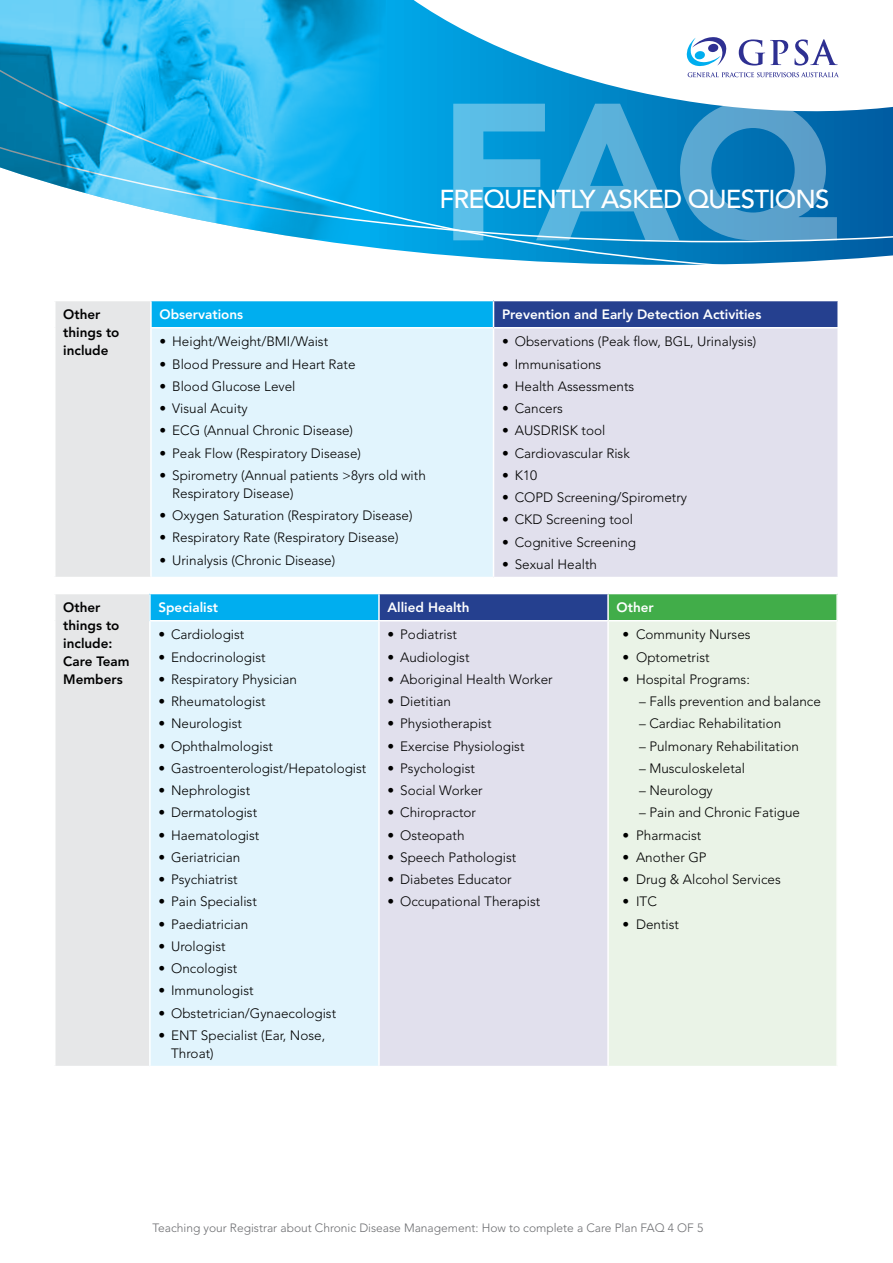
<style>
.page{position:relative;width:893px;height:1263px;background:#fff}
.page>*{position:absolute;margin:0;border:0;box-sizing:border-box;transform-origin:0 0}
.t1{font:900 192.9px "Avenir LT Std";color:#fff}
.t2{font:500 25.8px "Avenir LT Std";letter-spacing:-.03em;color:#fff}
.t3{font:300 13.5px/18px "Avenir LT Std";color:#000}
.t4{font:800 13.5px "Avenir LT Std";color:#fff}
.t5{font:800 13.5px/18px "Avenir LT Std";color:#000}
.t6{font:300 12px "Avenir LT Std";color:#6d6e71}
</style>
<div class="page">
<svg style="left:323px;top:136px;width:570px;height:129px;background:#128ac7"></svg>
<svg style="left:387px;top:0;width:506px;height:136px"></svg>
<svg style="left:687px;top:37px;width:39px;height:29px"></svg>
<svg style="left:688px;top:72px;width:151px;height:5px"></svg>
<svg style="left:739px;top:39px;width:49px;height:27px"></svg>
<svg style="left:794px;top:39px;width:44px;height:27px"></svg>
<img style="left:0;top:0;width:387px;height:241px">
<div style="left:55px;top:301px;width:96px;height:276px;background:#e6e7e8"></div>
<div style="left:151px;top:301px;width:342px;height:27px;background:#00aeef"></div>
<div style="left:493px;top:301px;width:345px;height:27px;background:#25408f"></div>
<div style="left:151px;top:328px;width:342px;height:249px;background:#e1f4fd"></div>
<div style="left:493px;top:328px;width:345px;height:249px;background:#e1e0ed"></div>
<hr style="left:54px;top:301px;width:2px;height:27px;background:#fff">
<hr style="left:54px;top:328px;width:2px;height:249px;background:#fff">
<hr style="left:150px;top:301px;width:2px;height:26px;background:#fff">
<svg style="left:493px;top:301px;width:1px;height:26px"></svg>
<hr style="left:837px;top:301px;width:2px;height:26px;background:#fff">
<hr style="left:150px;top:327px;width:343px;height:1px;background:#fff">
<hr style="left:150px;top:328px;width:2px;height:249px;background:#fff">
<hr style="left:493px;top:327px;width:346px;height:1px;background:#fff">
<hr style="left:493px;top:328px;width:1px;height:249px;background:#fff">
<hr style="left:837px;top:328px;width:2px;height:249px;background:#fff">
<div style="left:55px;top:593px;width:95px;height:473px;background:#e6e7e8"></div>
<div style="left:150px;top:593px;width:229px;height:28px;background:#00aeef"></div>
<div style="left:379px;top:593px;width:229px;height:28px;background:#25408f"></div>
<div style="left:608px;top:593px;width:229px;height:28px;background:#41ad49"></div>
<div style="left:150px;top:621px;width:229px;height:445px;background:#e1f4fd"></div>
<div style="left:379px;top:621px;width:229px;height:445px;background:#e1e0ed"></div>
<div style="left:608px;top:621px;width:229px;height:445px;background:#eaf3e7"></div>
<hr style="left:54px;top:593px;width:96px;height:1px;background:#fff">
<hr style="left:54px;top:594px;width:2px;height:27px;background:#fff">
<hr style="left:54px;top:621px;width:2px;height:445px;background:#fff">
<hr style="left:150px;top:593px;width:229px;height:1px;background:#fff">
<hr style="left:149px;top:594px;width:2px;height:26px;background:#fff">
<hr style="left:379px;top:593px;width:229px;height:1px;background:#fff">
<hr style="left:378px;top:594px;width:2px;height:26px;background:#fff">
<hr style="left:608px;top:593px;width:230px;height:1px;background:#fff">
<hr style="left:607px;top:594px;width:2px;height:26px;background:#fff">
<hr style="left:836px;top:594px;width:2px;height:26px;background:#fff">
<hr style="left:149px;top:620px;width:230px;height:1px;background:#fff">
<hr style="left:149px;top:621px;width:2px;height:445px;background:#fff">
<hr style="left:379px;top:620px;width:229px;height:1px;background:#fff">
<hr style="left:378px;top:621px;width:2px;height:445px;background:#fff">
<hr style="left:608px;top:620px;width:230px;height:1px;background:#fff">
<hr style="left:607px;top:621px;width:2px;height:445px;background:#fff">
<hr style="left:836px;top:621px;width:2px;height:445px;background:#fff">
<h1 class="t1" style="left:438px;top:56px;width:401px">FAQ</h1>
<h2 class="t2" style="left:439px;top:184px;width:391px">FREQUENTLY ASKED QUESTIONS</h2>
<p class="t5" style="left:63px;top:306px;width:58px">Other things to include</p>
<p class="t4" style="left:159px;top:307px;width:85px">Observations</p>
<p class="t4" style="left:502px;top:307px;width:261px">Prevention and Early Detection Activities</p>
<p class="t3" style="left:502px;top:333px;width:256px">• Observations (Peak flow, BGL, Urinalysis)</p>
<p class="t3" style="left:502px;top:355px;width:101px">• Immunisations</p>
<p class="t3" style="left:502px;top:377px;width:134px">• Health Assessments</p>
<p class="t3" style="left:502px;top:400px;width:63px">• Cancers</p>
<p class="t3" style="left:502px;top:422px;width:105px">• AUSDRISK tool</p>
<p class="t3" style="left:502px;top:444px;width:129px">• Cardiovascular Risk</p>
<p class="t3" style="left:502px;top:466px;width:37px">• K10</p>
<p class="t3" style="left:502px;top:489px;width:187px">• COPD Screening/Spirometry</p>
<p class="t3" style="left:502px;top:511px;width:133px">• CKD Screening tool</p>
<p class="t3" style="left:502px;top:533px;width:136px">• Cognitive Screening</p>
<p class="t3" style="left:502px;top:555px;width:97px">• Sexual Health</p>
<p class="t3" style="left:159px;top:333px;width:170px">• Height/Weight/BMI/Waist</p>
<p class="t3" style="left:159px;top:355px;width:198px">• Blood Pressure and Heart Rate</p>
<p class="t3" style="left:159px;top:377px;width:138px">• Blood Glucose Level</p>
<p class="t3" style="left:159px;top:400px;width:90px">• Visual Acuity</p>
<p class="t3" style="left:159px;top:422px;width:195px">• ECG (Annual Chronic Disease)</p>
<p class="t3" style="left:159px;top:444px;width:203px">• Peak Flow (Respiratory Disease)</p>
<p class="t3" style="left:172px;top:466px;width:255px;text-indent:-13px">• Spirometry (Annual patients &gt;8yrs old with<br>Respiratory Disease)</p>
<p class="t3" style="left:159px;top:507px;width:255px">• Oxygen Saturation (Respiratory Disease)</p>
<p class="t3" style="left:159px;top:529px;width:241px">• Respiratory Rate (Respiratory Disease)</p>
<p class="t3" style="left:159px;top:551px;width:177px">• Urinalysis (Chronic Disease)</p>
<p class="t5" style="left:63px;top:599px;width:68px">Other things to include:<br>Care Team<br>Members</p>
<p class="t4" style="left:158px;top:599px;width:61px">Specialist</p>
<p class="t4" style="left:387px;top:599px;width:84px">Allied Health</p>
<p class="t4" style="left:617px;top:599px;width:39px">Other</p>
<p class="t3" style="left:387px;top:626px;width:71px">• Podiatrist</p>
<p class="t3" style="left:387px;top:648px;width:84px">• Audiologist</p>
<p class="t3" style="left:387px;top:670px;width:167px">• Aboriginal Health Worker</p>
<p class="t3" style="left:387px;top:692px;width:65px">• Dietitian</p>
<p class="t3" style="left:387px;top:715px;width:106px">• Physiotherapist</p>
<p class="t3" style="left:387px;top:737px;width:139px">• Exercise Physiologist</p>
<p class="t3" style="left:387px;top:759px;width:89px">• Psychologist</p>
<p class="t3" style="left:387px;top:781px;width:97px">• Social Worker</p>
<p class="t3" style="left:387px;top:804px;width:90px">• Chiropractor</p>
<p class="t3" style="left:387px;top:826px;width:79px">• Osteopath</p>
<p class="t3" style="left:387px;top:848px;width:130px">• Speech Pathologist</p>
<p class="t3" style="left:387px;top:870px;width:126px">• Diabetes Educator</p>
<p class="t3" style="left:387px;top:893px;width:154px">• Occupational Therapist</p>
<p class="t3" style="left:158px;top:626px;width:88px">• Cardiologist</p>
<p class="t3" style="left:158px;top:648px;width:109px">• Endocrinologist</p>
<p class="t3" style="left:158px;top:670px;width:140px">• Respiratory Physician</p>
<p class="t3" style="left:158px;top:693px;width:109px">• Rheumatologist</p>
<p class="t3" style="left:158px;top:715px;width:85px">• Neurologist</p>
<p class="t3" style="left:158px;top:737px;width:116px">• Ophthalmologist</p>
<p class="t3" style="left:158px;top:759px;width:210px">• Gastroenterologist/Hepatologist</p>
<p class="t3" style="left:158px;top:782px;width:93px">• Nephrologist</p>
<p class="t3" style="left:158px;top:804px;width:100px">• Dermatologist</p>
<p class="t3" style="left:158px;top:826px;width:103px">• Haematologist</p>
<p class="t3" style="left:158px;top:848px;width:83px">• Geriatrician</p>
<p class="t3" style="left:158px;top:871px;width:81px">• Psychiatrist</p>
<p class="t3" style="left:158px;top:893px;width:100px">• Pain Specialist</p>
<p class="t3" style="left:158px;top:915px;width:91px">• Paediatrician</p>
<p class="t3" style="left:158px;top:937px;width:69px">• Urologist</p>
<p class="t3" style="left:158px;top:959px;width:81px">• Oncologist</p>
<p class="t3" style="left:158px;top:982px;width:97px">• Immunologist</p>
<p class="t3" style="left:158px;top:1004px;width:179px">• Obstetrician/Gynaecologist</p>
<p class="t3" style="left:171px;top:1026px;width:156px;text-indent:-13px">• ENT Specialist (Ear, Nose,<br>Throat)</p>
<p class="t3" style="left:623px;top:626px;width:130px">• Community Nurses</p>
<p class="t3" style="left:623px;top:648px;width:89px">• Optometrist</p>
<p class="t3" style="left:623px;top:670px;width:129px">• Hospital Programs:</p>
<p class="t3" style="left:639px;top:692px;width:183px">– Falls prevention and balance</p>
<p class="t3" style="left:639px;top:715px;width:144px">– Cardiac Rehabilitation</p>
<p class="t3" style="left:639px;top:737px;width:161px">– Pulmonary Rehabilitation</p>
<p class="t3" style="left:639px;top:759px;width:108px">– Musculoskeletal</p>
<p class="t3" style="left:639px;top:781px;width:75px">– Neurology</p>
<p class="t3" style="left:639px;top:804px;width:163px">– Pain and Chronic Fatigue</p>
<p class="t3" style="left:623px;top:826px;width:80px">• Pharmacist</p>
<p class="t3" style="left:623px;top:848px;width:86px">• Another GP</p>
<p class="t3" style="left:623px;top:870px;width:160px">• Drug &amp; Alcohol Services</p>
<p class="t3" style="left:623px;top:893px;width:36px">• ITC</p>
<p class="t3" style="left:623px;top:915px;width:58px">• Dentist</p>
<p class="t6" style="left:153px;top:1220px;width:552px">Teaching your Registrar about Chronic Disease Management: How to complete a Care Plan FAQ 4 OF 5</p>
</div>
